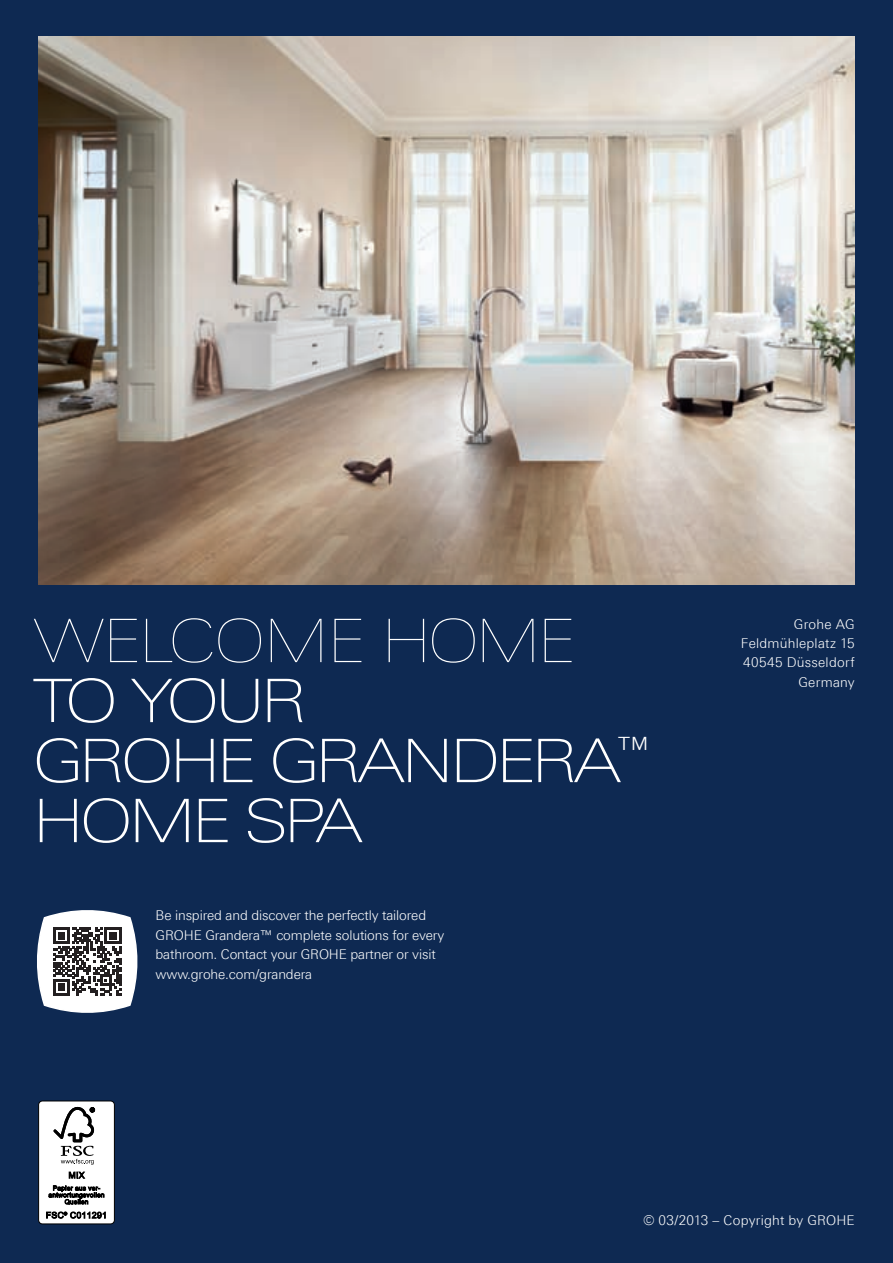
<style>
.page{position:relative;width:893px;height:1263px;background:#0e2952}
.page>*{position:absolute;margin:0;border:0;box-sizing:border-box;transform-origin:0 0}
.t1{font:100 60px/60px "Linotype Univers 240 Ex";letter-spacing:-.06em;color:#fff}
.t2{font:60px "Linotype Univers 140 Ex Ult Lt";letter-spacing:-.03em;color:#fff}
.t3{font:300 13.5px/19.5px "Linotype Univers 330";letter-spacing:-.01em;color:#fff;text-align:justify}
.t4{font:300 13.5px "Linotype Univers 330";letter-spacing:.01em;color:#fff}
.t5{font:300 13.5px "Linotype Univers 330";letter-spacing:.02em;color:#fff}
</style>
<div class="page">
<img style="left:38px;top:36px;width:817px;height:549px">
<div style="left:39px;top:1101px;width:75px;height:123px;background:#fff;border-radius:4px"></div>
<div style="left:38px;top:1100px;width:77px;height:124px;border:1px solid #000;border-radius:4px"></div>
<svg style="left:53px;top:1107px;width:42px;height:58px"></svg>
<svg style="left:69px;top:1171px;width:16px;height:8px"></svg>
<svg style="left:49px;top:1185px;width:55px;height:20px"></svg>
<svg style="left:46px;top:1211px;width:60px;height:7px"></svg>
<svg style="left:37px;top:910px;width:101px;height:103px;background:#a8a9ae"></svg>
<h1 class="t2" style="left:33px;top:607px;width:543px">WELCOME HOME</h1>
<h1 class="t1" style="left:33px;top:671px;width:619px">TO YOUR<br>GROHE GRANDERA<sup>™<br></sup>HOME SPA</h1>
<p class="t3" style="left:156px;top:905px;width:290px;text-align:left">Be inspired and discover the perfectly tailored GROHE Grandera™ complete solutions for every bathroom. Contact your GROHE partner or visit www.grohe.com/grandera</p>
<p class="t3" style="left:741px;top:614px;width:115px;text-indent:53px">Grohe AG Feldmühleplatz 15<br>40545 Düsseldorf</p>
<p class="t5" style="left:798px;top:674px;width:58px">Germany</p>
<p class="t4" style="left:643px;top:1212px;width:213px">© 03/2013 – Copyright by GROHE</p>
</div>
